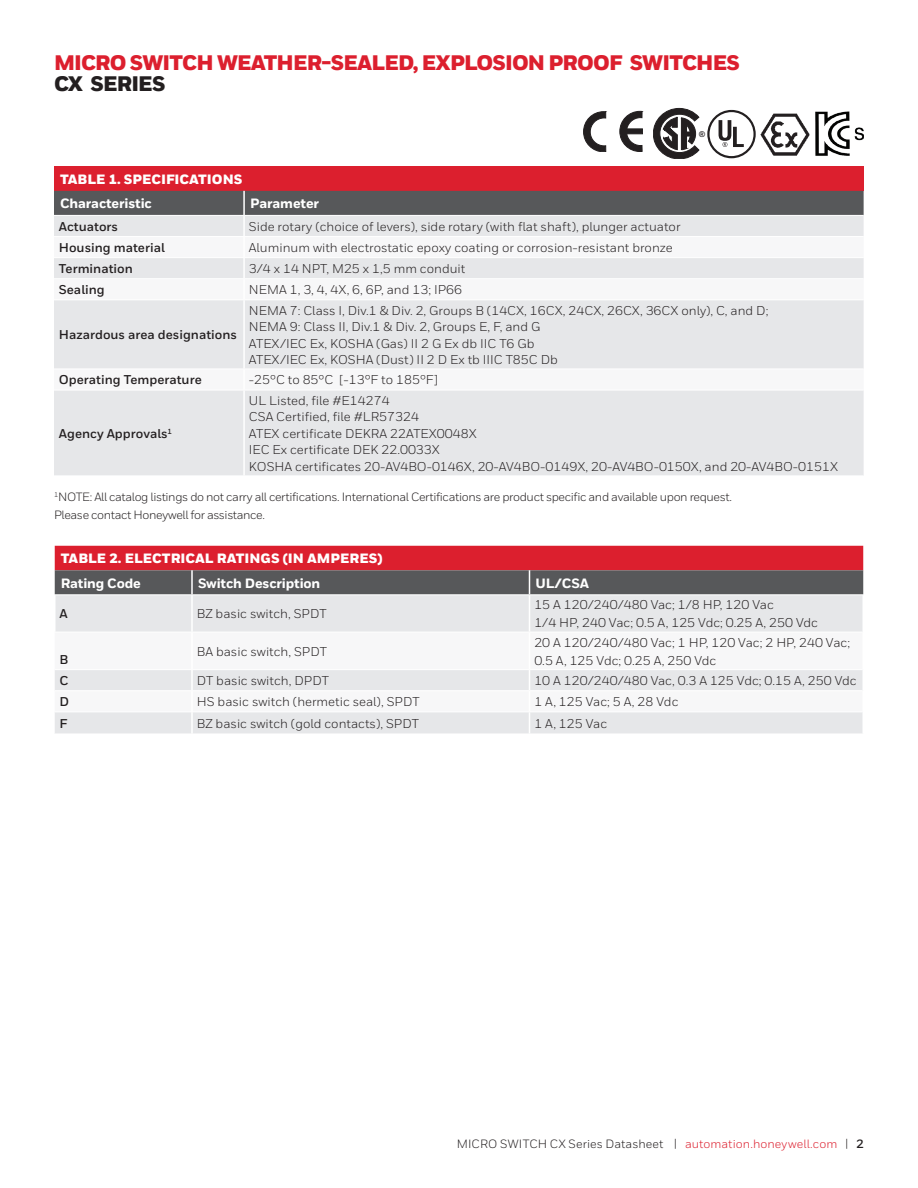
<style>
.page{position:relative;width:918px;height:1188px;background:#fff}
.page>*{position:absolute;margin:0;border:0;box-sizing:border-box;transform-origin:0 0}
.t1{font:900 21px "Honeywell Sans";letter-spacing:-.04em;color:#dc1f2e}
.t2{font:900 21px "Honeywell Sans";letter-spacing:-.04em;color:#231f20}
.t3{font:900 13.5px "Honeywell Sans";color:#fff}
.t4{font:800 13.5px "Honeywell Sans";letter-spacing:-.01em;color:#fff}
.table-text{font:12.75px "Honeywell Sans";color:#231f20}
.t5{font:700 12.75px "Honeywell Sans";color:#231f20}
.t6{font:12px/18px "Honeywell Sans";letter-spacing:-.03em;color:#231f20}
.t7{font:12px "Honeywell Sans";letter-spacing:.005em;color:#231f20}
.s1{color:#dc1f2e}
.s2{font-weight:700}
</style>
<div class="page">
<div style="left:54px;top:166px;width:810px;height:25px;background:#dc1f2e"></div>
<div style="left:54px;top:191px;width:810px;height:24px;background:#57585a"></div>
<div style="left:54px;top:216px;width:810px;height:259px;background:#e6e7e9"></div>
<svg style="left:54px;top:237px;width:810px;height:153px;fill:#e6e7e9"></svg>
<hr style="left:243px;top:191px;width:2px;height:24px;background:#fff">
<hr style="left:243px;top:216px;width:2px;height:20px;background:#fff">
<hr style="left:243px;top:237px;width:2px;height:20px;background:#fff">
<hr style="left:243px;top:258px;width:2px;height:20px;background:#fff">
<hr style="left:243px;top:279px;width:2px;height:20px;background:#fff">
<hr style="left:243px;top:300px;width:2px;height:69px;background:#fff">
<hr style="left:243px;top:369px;width:2px;height:21px;background:#fff">
<hr style="left:243px;top:390px;width:2px;height:86px;background:#fff">
<hr style="left:54px;top:236px;width:190px;height:1px;background:#fff">
<hr style="left:244px;top:236px;width:620px;height:1px;background:#fff">
<hr style="left:54px;top:257px;width:190px;height:1px;background:#fff">
<hr style="left:244px;top:257px;width:620px;height:1px;background:#fff">
<hr style="left:54px;top:278px;width:190px;height:1px;background:#fff">
<hr style="left:244px;top:278px;width:620px;height:1px;background:#fff">
<hr style="left:54px;top:299px;width:190px;height:1px;background:#fff">
<hr style="left:244px;top:299px;width:620px;height:1px;background:#fff">
<hr style="left:54px;top:369px;width:190px;height:1px;background:#fff">
<hr style="left:244px;top:369px;width:620px;height:1px;background:#fff">
<hr style="left:54px;top:390px;width:190px;height:1px;background:#fff">
<hr style="left:244px;top:390px;width:620px;height:1px;background:#fff">
<div style="left:55px;top:595px;width:807px;height:139px;background:#e6e7e9"></div>
<svg style="left:55px;top:633px;width:807px;height:79px"></svg>
<hr style="left:54px;top:595px;width:2px;height:37px;background:#fff">
<hr style="left:191px;top:595px;width:2px;height:37px;background:#fff">
<hr style="left:529px;top:595px;width:1px;height:37px;background:#fff">
<hr style="left:191px;top:712px;width:2px;height:22px;background:#fff">
<hr style="left:191px;top:670px;width:2px;height:20px;background:#fff">
<hr style="left:54px;top:632px;width:138px;height:1px;background:#fff">
<hr style="left:192px;top:632px;width:338px;height:1px;background:#fff">
<hr style="left:530px;top:632px;width:332px;height:1px;background:#fff">
<hr style="left:191px;top:632px;width:2px;height:37px;background:#fff">
<hr style="left:529px;top:632px;width:1px;height:37px;background:#fff">
<hr style="left:55px;top:669px;width:137px;height:1px;background:#fff">
<hr style="left:192px;top:669px;width:338px;height:1px;background:#fff">
<hr style="left:530px;top:669px;width:332px;height:1px;background:#fff">
<hr style="left:55px;top:690px;width:137px;height:1px;background:#fff">
<hr style="left:192px;top:690px;width:338px;height:1px;background:#fff">
<hr style="left:530px;top:690px;width:332px;height:1px;background:#fff">
<hr style="left:191px;top:691px;width:2px;height:21px;background:#fff">
<svg style="left:529px;top:670px;width:1px;height:64px"></svg>
<hr style="left:55px;top:712px;width:137px;height:1px;background:#fff">
<hr style="left:192px;top:712px;width:338px;height:1px;background:#fff">
<hr style="left:530px;top:712px;width:332px;height:1px;background:#fff">
<svg style="left:55px;top:546px;width:808px;height:49px;background:#9b3e46"></svg>
<hr style="left:530px;top:594px;width:334px;height:1px;background:#fff">
<svg style="left:583px;top:112px;width:23px;height:40px"></svg>
<svg style="left:620px;top:111px;width:22px;height:41px"></svg>
<div style="left:623px;top:129px;width:19px;height:5px;background:#231f20;border:1px solid #231f20"></div>
<div style="left:708px;top:110px;width:48px;height:48px;border:2px solid #231f20;border-radius:50%"></div>
<svg style="left:719px;top:120px;width:25px;height:27px"></svg>
<img style="left:760px;top:113px;width:50px;height:43px">
<img style="left:815px;top:111px;width:49px;height:45px">
<svg style="left:653px;top:108px;width:47px;height:51px"></svg>
<h1 class="t1" style="left:54px;top:50px;width:687px">MICRO SWITCH WEATHER-SEALED, EXPLOSION PROOF SWITCHES</h1>
<h1 class="t2" style="left:54px;top:71px;width:113px">CX SERIES</h1>
<p class="t3" style="left:60px;top:171px;width:184px">TABLE 1. SPECIFICATIONS</p>
<p class="t4" style="left:60px;top:195px;width:93px">Characteristic</p>
<p class="t4" style="left:250px;top:195px;width:71px">Parameter</p>
<p class="t5" style="left:59px;top:219px;width:61px">Actuators</p>
<p class="table-text" style="left:249px;top:219px;width:433px">Side rotary (choice of levers), side rotary (with flat shaft), plunger actuator</p>
<p class="t5" style="left:59px;top:240px;width:107px">Housing material</p>
<p class="table-text" style="left:249px;top:240px;width:425px">Aluminum with electrostatic epoxy coating or corrosion-resistant bronze</p>
<p class="t5" style="left:59px;top:261px;width:75px">Termination</p>
<p class="table-text" style="left:249px;top:261px;width:218px">3/4 x 14 NPT, M25 x 1,5 mm conduit</p>
<p class="t5" style="left:59px;top:282px;width:47px">Sealing</p>
<p class="table-text" style="left:249px;top:282px;width:215px">NEMA 1, 3, 4, 4X, 6, 6P, and 13; IP66</p>
<p class="t5" style="left:59px;top:327px;width:180px">Hazardous area designations</p>
<p class="table-text" style="left:249px;top:303px;width:521px">NEMA 7: Class I, Div.1 &amp; Div. 2, Groups B (14CX, 16CX, 24CX, 26CX, 36CX only), C, and D;</p>
<p class="table-text" style="left:249px;top:319px;width:293px">NEMA 9: Class II, Div.1 &amp; Div. 2, Groups E, F, and G</p>
<p class="table-text" style="left:249px;top:336px;width:287px">ATEX/IEC Ex, KOSHA (Gas) II 2 G Ex db IIC T6 Gb</p>
<p class="table-text" style="left:249px;top:352px;width:310px">ATEX/IEC Ex, KOSHA (Dust) II 2 D Ex tb IIIC T85C Db</p>
<p class="t5" style="left:59px;top:372px;width:144px">Operating Temperature</p>
<p class="table-text" style="left:249px;top:372px;width:191px">-25°C to 85°C [-13°F to 185°F]</p>
<p class="table-text" style="left:249px;top:393px;width:142px">UL Listed, file #E14274</p>
<p class="table-text" style="left:249px;top:409px;width:172px">CSA Certified, file #LR57324</p>
<p class="table-text" style="left:249px;top:426px;width:229px">ATEX certificate DEKRA 22ATEX0048X</p>
<p class="table-text" style="left:249px;top:442px;width:192px">IEC Ex certificate DEK 22.0033X</p>
<p class="table-text" style="left:249px;top:459px;width:591px">KOSHA certificates 20-AV4BO-0146X, 20-AV4BO-0149X, 20-AV4BO-0150X, and 20-AV4BO-0151X</p>
<p class="t6" style="left:54px;top:487px;width:679px"><sup>1</sup>NOTE: All catalog listings do not carry all certifications. International Certifications are product specific and available upon request.<br>Please contact Honeywell for assistance.</p>
<p class="t3" style="left:61px;top:550px;width:323px">TABLE 2. ELECTRICAL RATINGS (IN AMPERES)</p>
<p class="t4" style="left:61px;top:575px;width:82px">Rating Code</p>
<p class="t4" style="left:198px;top:575px;width:124px">Switch Description</p>
<p class="t4" style="left:536px;top:575px;width:55px">UL/CSA</p>
<p class="t5" style="left:60px;top:606px;width:10px">A</p>
<p class="table-text" style="left:197px;top:606px;width:131px">BZ basic switch, SPDT</p>
<p class="t5" style="left:59px;top:426px;width:115px">Agency Approvals<sup>1</sup></p>
<p class="table-text" style="left:534px;top:597px;width:241px">15 A 120/240/480 Vac; 1/8 HP, 120 Vac</p>
<p class="table-text" style="left:534px;top:615px;width:285px">1/4 HP, 240 Vac; 0.5 A, 125 Vdc; 0.25 A, 250 Vdc</p>
<p class="t5" style="left:60px;top:652px;width:10px">B</p>
<p class="table-text" style="left:197px;top:644px;width:132px">BA basic switch, SPDT</p>
<p class="table-text" style="left:534px;top:635px;width:317px">20 A 120/240/480 Vac; 1 HP, 120 Vac; 2 HP, 240 Vac;</p>
<p class="table-text" style="left:534px;top:653px;width:184px">0.5 A, 125 Vdc; 0.25 A, 250 Vdc</p>
<p class="t5" style="left:60px;top:673px;width:10px">C</p>
<p class="table-text" style="left:197px;top:673px;width:134px">DT basic switch, DPDT</p>
<p class="table-text" style="left:534px;top:673px;width:324px">10 A 120/240/480 Vac, 0.3 A 125 Vdc; 0.15 A, 250 Vdc</p>
<p class="t5" style="left:60px;top:694px;width:11px">D</p>
<p class="table-text" style="left:197px;top:694px;width:224px">HS basic switch (hermetic seal), SPDT</p>
<p class="table-text" style="left:534px;top:694px;width:146px">1 A, 125 Vac; 5 A, 28 Vdc</p>
<p class="t5" style="left:60px;top:716px;width:9px">F</p>
<p class="table-text" style="left:197px;top:716px;width:224px">BZ basic switch (gold contacts), SPDT</p>
<p class="table-text" style="left:534px;top:716px;width:74px">1 A, 125 Vac</p>
<p class="t7" style="left:457px;top:1136px;width:409px">MICRO SWITCH CX Series Datasheet | <span class="s1">automation.honeywell.com</span> | <span class="s2">2</span></p>
</div>
